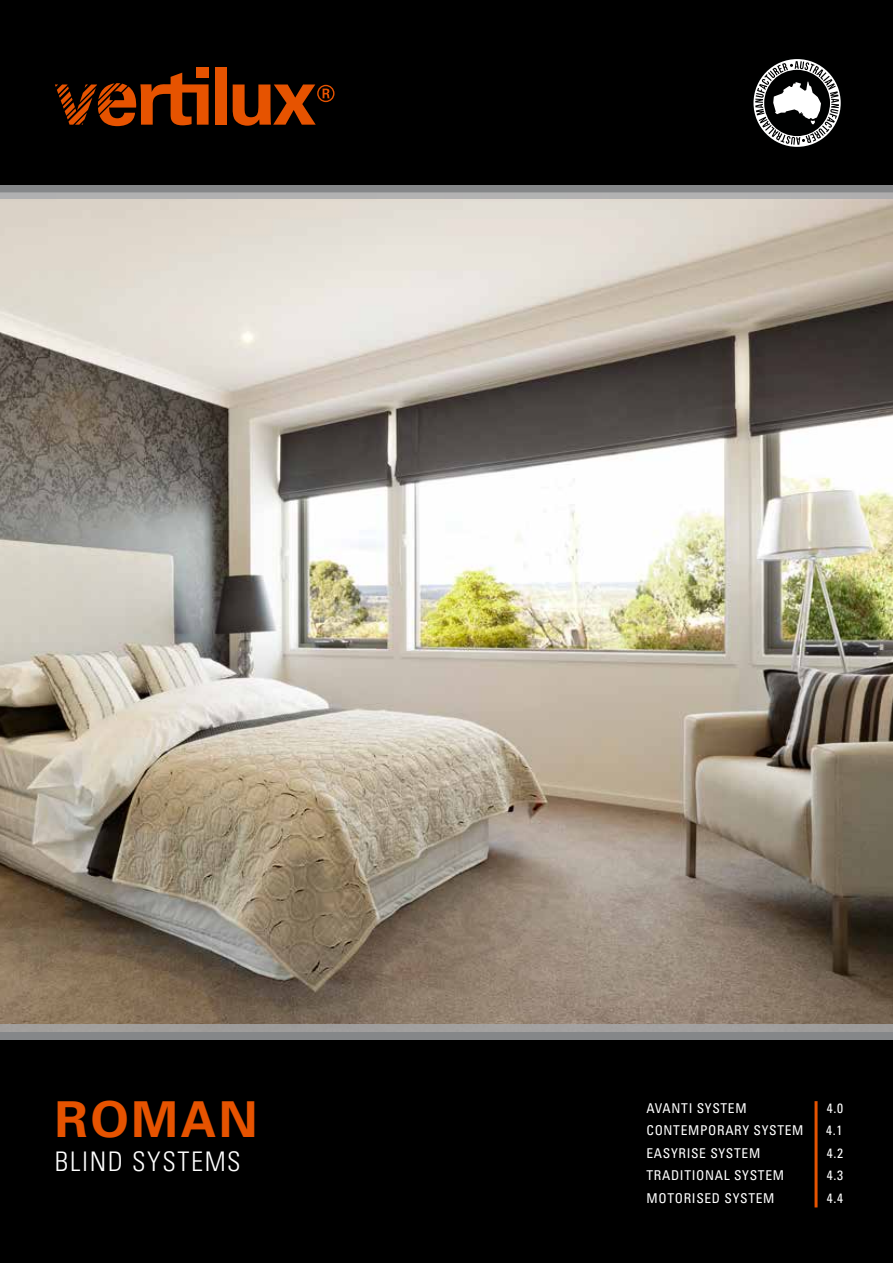
<style>
.page{position:relative;width:893px;height:1263px;background:#fff}
.page>*{position:absolute;margin:0;border:0;box-sizing:border-box;transform-origin:0 0}
.t1{font:700 49.5px "Univers";letter-spacing:.05em;color:#e65300}
.t2{font:300 condensed 27px "Univers";letter-spacing:.06em;color:#fff}
.t3{font:condensed 13.5px "Univers";letter-spacing:.05em;color:#fff}
</style>
<div class="page">
<img style="left:0;top:199px;width:893px;height:825px">
<div style="left:0;top:0;width:893px;height:186px;background:#000"></div>
<svg style="left:0;top:186px;width:893px;height:13px;background:#9b9c9d"></svg>
<div style="left:0;top:1040px;width:893px;height:223px;background:#000"></div>
<svg style="left:0;top:1024px;width:893px;height:16px;background:#929293"></svg>
<div style="left:196px;top:67px;width:13px;height:11px;background:#e65300"></div>
<div style="left:215px;top:67px;width:12px;height:58px;background:#e65300"></div>
<svg style="left:233px;top:85px;width:101px;height:41px;background:#722900"></svg>
<svg style="left:55px;top:73px;width:154px;height:53px;background:#622300"></svg>
<svg style="left:749px;top:55px;width:96px;height:96px"></svg>
<hr style="left:814px;top:1101px;width:3px;height:106px;background:#e65300">
<h1 class="t1" style="left:55px;top:1089px;width:204px">ROMAN</h1>
<h2 class="t2" style="left:55px;top:1146px;width:187px">BLIND SYSTEMS</h2>
<p class="t3" style="left:646px;top:1099px;width:102px">AVANTI SYSTEM</p>
<p class="t3" style="left:827px;top:1099px;width:18px">4.0</p>
<p class="t3" style="left:646px;top:1122px;width:158px">CONTEMPORARY SYSTEM</p>
<p class="t3" style="left:826px;top:1122px;width:18px">4.1</p>
<p class="t3" style="left:646px;top:1144px;width:115px">EASYRISE SYSTEM</p>
<p class="t3" style="left:827px;top:1144px;width:18px">4.2</p>
<p class="t3" style="left:646px;top:1167px;width:139px">TRADITIONAL SYSTEM</p>
<p class="t3" style="left:827px;top:1167px;width:18px">4.3</p>
<p class="t3" style="left:646px;top:1189px;width:129px">MOTORISED SYSTEM</p>
<p class="t3" style="left:827px;top:1189px;width:18px">4.4</p>
</div>
